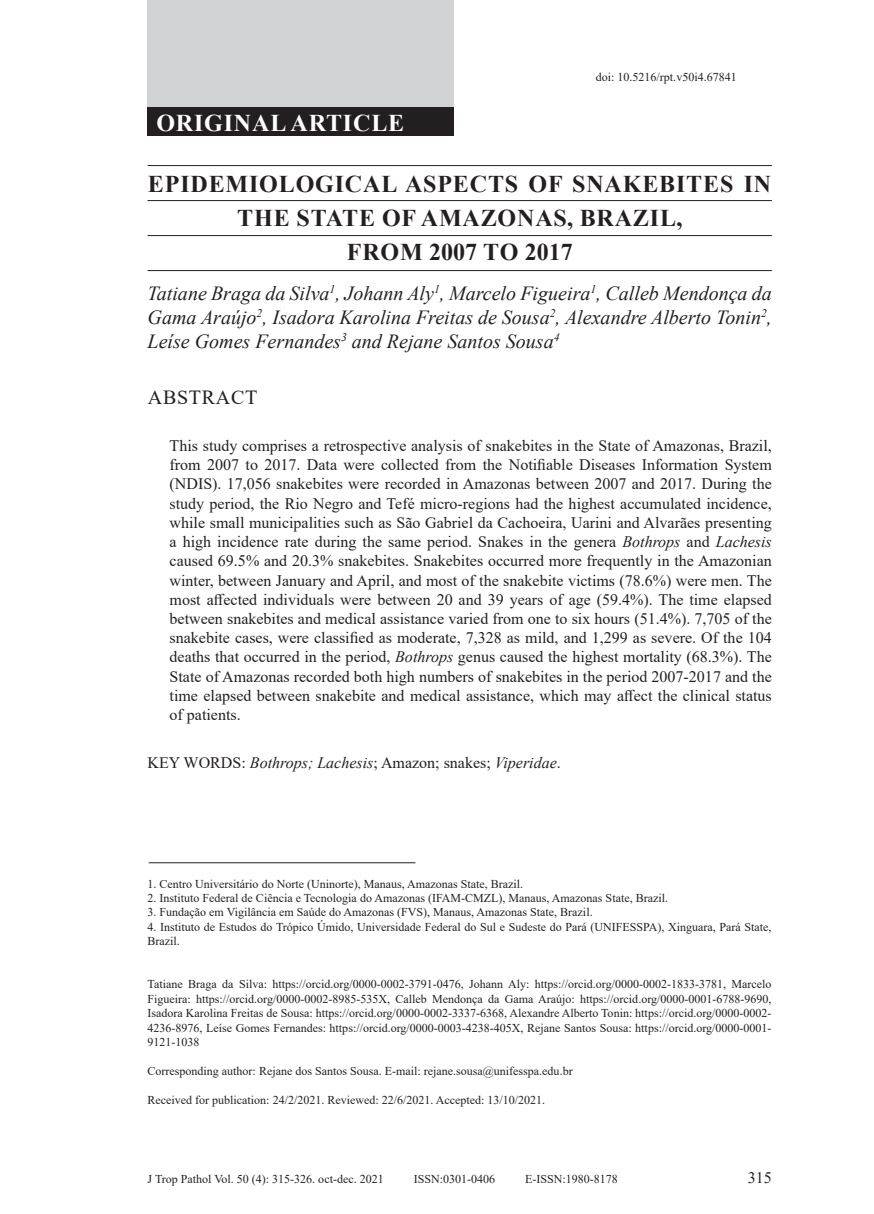
<style>
.page{position:relative;width:874px;height:1214px;background:#fff}
.page>*{position:absolute;margin:0;border:0;box-sizing:border-box;transform-origin:0 0}
.t1{font:700 24px/34px "Times New Roman";letter-spacing:.035em;color:#231f20;text-align:center}
.t2{font:700 24px "Times New Roman";letter-spacing:.035em;color:#fff}
.t3{font:700 24px "Times New Roman";color:#231f20}
.t4{font:italic 20px/24px "Times New Roman";color:#231f20;text-align:justify}
.t5{font:20px "Times New Roman";letter-spacing:.035em;color:#231f20}
.resumo{font:16px/19.2px "Times New Roman";color:#231f20;text-align:justify}
.t6{font:italic 16px "Times New Roman";color:#231f20}
.t7{font:12px/14.4px "Times New Roman";color:#231f20}
.s1{font-style:italic}
.s2{font-style:normal}
</style>
<div class="page">
<div style="left:147px;top:0;width:307px;height:108px;background:#d1d2d4"></div>
<div style="left:147px;top:108px;width:307px;height:28px;background:#231f20"></div>
<hr style="left:147px;top:270px;width:624px;height:1px;background:#231f20">
<hr style="left:147px;top:200px;width:624px;height:1px;background:#231f20">
<hr style="left:147px;top:235px;width:624px;height:1px;background:#231f20">
<hr style="left:147px;top:165px;width:624px;height:1px;background:#231f20">
<hr style="left:149px;top:862px;width:266px;height:1px;background:#231f20">
<p class="t2" style="left:156px;top:105px;width:249px">ORIGINAL ARTICLE</p>
<p class="t7" style="left:595px;top:70px;width:142px">doi: 10.5216/rpt.v50i4.67841</p>
<p class="t1" style="left:148px;top:166px;width:624px">EPIDEMIOLOGICAL ASPECTS OF SNAKEBITES IN<br>THE STATE OF AMAZONAS, BRAZIL,</p>
<p class="t3" style="left:347px;top:234px;width:227px">FROM 2007 TO 2017</p>
<p class="t4" style="left:147px;top:280px;width:625px">Tatiane Braga da Silva<sup>1</sup>, Johann Aly<sup>1</sup>, Marcelo Figueira<sup>1</sup>, Calleb Mendonça da Gama Araújo<sup>2</sup>, Isadora Karolina Freitas de Sousa<sup>2</sup>, Alexandre Alberto Tonin<sup>2</sup>, Leíse Gomes Fernandes<sup>3</sup> and Rejane Santos Sousa<sup>4</sup></p>
<p class="t5" style="left:148px;top:383px;width:111px">ABSTRACT</p>
<p class="resumo" style="left:169px;top:435px;width:603px">This study comprises a retrospective analysis of snakebites in the State of Amazonas, Brazil, from 2007 to 2017. Data were collected from the Notifiable Diseases Information System (NDIS). 17,056 snakebites were recorded in Amazonas between 2007 and 2017. During the study period, the Rio Negro and Tefé micro-regions had the highest accumulated incidence, while small municipalities such as São Gabriel da Cachoeira, Uarini and Alvarães presenting a high incidence rate during the same period. Snakes in the genera <span class="s1">Bothrops</span> and <span class="s1">Lachesis </span>caused 69.5% and 20.3% snakebites. Snakebites occurred more frequently in the Amazonian winter, between January and April, and most of the snakebite victims (78.6%) were men. The most affected individuals were between 20 and 39 years of age (59.4%). The time elapsed between snakebites and medical assistance varied from one to six hours (51.4%). 7,705 of the snakebite cases, were classified as moderate, 7,328 as mild, and 1,299 as severe. Of the 104 deaths that occurred in the period, <span class="s1">Bothrops</span> genus caused the highest mortality (68.3%). The State of Amazonas recorded both high numbers of snakebites in the period 2007-2017 and the time elapsed between snakebite and medical assistance, which may affect the clinical status of patients.</p>
<p class="t6" style="left:147px;top:751px;width:414px"><span class="s2">KEY WORDS:</span> Bothrops; Lachesis<span class="s2">; Amazon; snakes;</span> Viperidae<span class="s2">.</span></p>
<p class="t7" style="left:147px;top:875px;width:377px">1. Centro Universitário do Norte (Uninorte), Manaus, Amazonas State, Brazil.</p>
<p class="t7" style="left:147px;top:890px;width:521px">2. Instituto Federal de Ciência e Tecnologia do Amazonas (IFAM-CMZL), Manaus, Amazonas State, Brazil.</p>
<p class="t7" style="left:147px;top:904px;width:446px">3. Fundação em Vigilância em Saúde do Amazonas (FVS), Manaus, Amazonas State, Brazil.</p>
<p class="t7" style="left:147px;top:919px;width:625px">4. Instituto de Estudos do Trópico Úmido, Universidade Federal do Sul e Sudeste do Pará (UNIFESSPA), Xinguara, Pará State,<br>Brazil.</p>
<p class="t7" style="left:147px;top:976px;width:625px;text-align:justify">Tatiane Braga da Silva: https://orcid.org/0000-0002-3791-0476, Johann Aly: https://orcid.org/0000-0002-1833-3781, Marcelo Figueira: https://orcid.org/0000-0002-8985-535X, Calleb Mendonça da Gama Araújo: https://orcid.org/0000-0001-6788-9690, Isadora Karolina Freitas de Sousa: https://orcid.org/0000-0002-3337-6368, Alexandre Alberto Tonin: https://orcid.org/0000-0002- 4236-8976, Leíse Gomes Fernandes: https://orcid.org/0000-0003-4238-405X, Rejane Santos Sousa: https://orcid.org/0000-0001- 9121-1038</p>
<p class="t7" style="left:147px;top:1063px;width:426px">Corresponding author: Rejane dos Santos Sousa. E-mail: rejane.sousa@unifesspa.edu.br</p>
<p class="t7" style="left:147px;top:1091px;width:399px">Received for publication: 24/2/2021. Reviewed: 22/6/2021. Accepted: 13/10/2021.</p>
<p class="t7" style="left:147px;top:1170px;width:237px">J Trop Pathol Vol. 50 (4): 315-326. oct-dec. 2021</p>
<p class="t7" style="left:413px;top:1170px;width:83px">ISSN:0301-0406</p>
<p class="t7" style="left:525px;top:1170px;width:94px">E-ISSN:1980-8178</p>
<p class="resumo" style="left:747px;top:1166px;width:25px">315</p>
</div>
